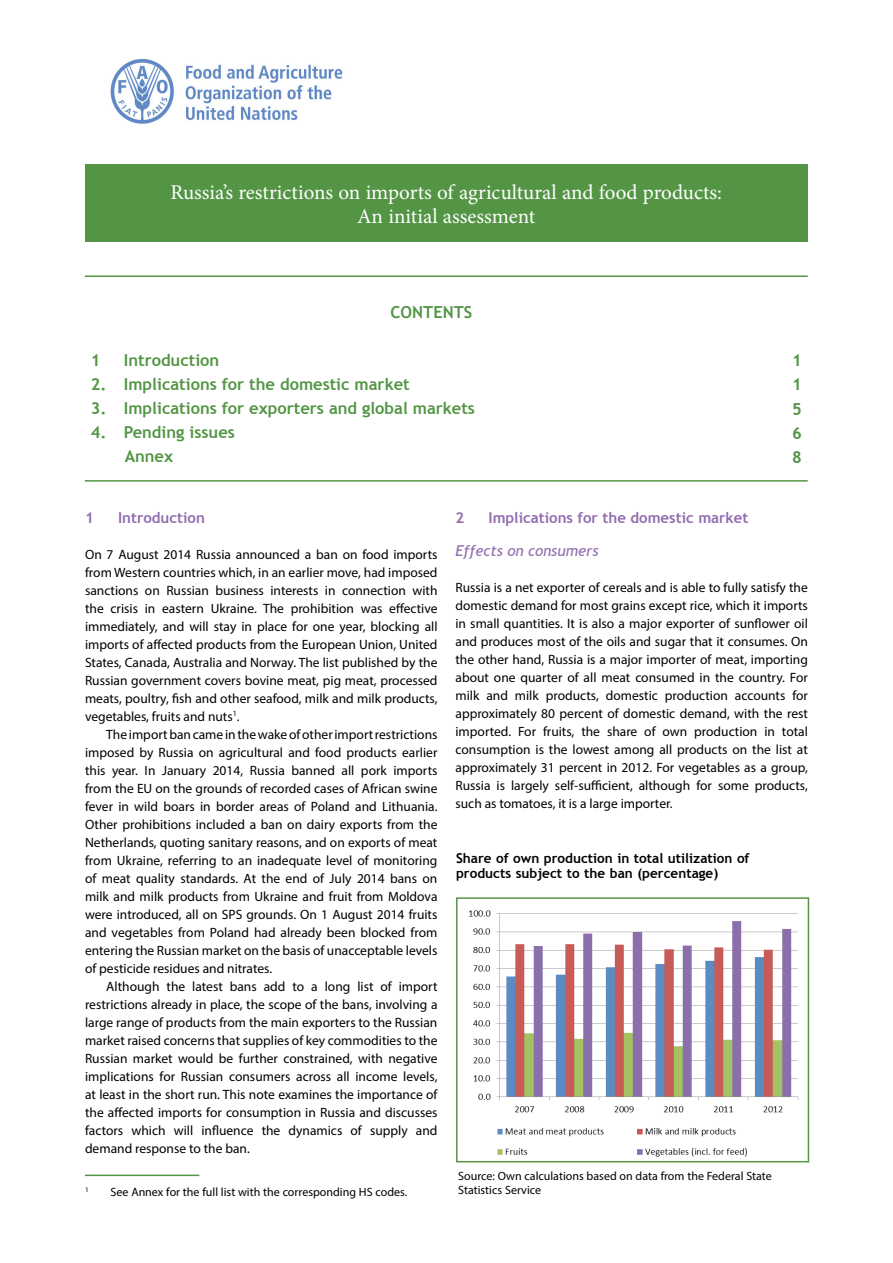
<style>
.page{position:relative;width:893px;height:1263px;background:#fff}
.page>*{position:absolute;margin:0;border:0;box-sizing:border-box;transform-origin:0 0}
.t1{font:21px/24px "Minion Pro";color:#fff;text-align:center}
.t2{font:700 16.5px/24px "Trebuchet MS";color:#539545}
.t3{font:700 15px "Trebuchet MS";color:#916caf}
.t4{font:italic 15px "Trebuchet MS";color:#916caf}
.t5{font:13.5px/18px "Myriad Pro";color:#000;text-align:justify}
.t6{font:700 13.5px/15px "Trebuchet MS";color:#000}
.t7{font:12px/13.5px "Myriad Pro";color:#000}
.t8{font:7.05px "Myriad Pro";color:#000}
</style>
<div class="page">
<img style="left:110px;top:58px;width:233px;height:66px">
<div style="left:85px;top:164px;width:723px;height:78px;background:#539545"></div>
<hr style="left:85px;top:275px;width:693px;height:2px;background:#539545">
<hr style="left:778px;top:275px;width:30px;height:2px;background:#539545">
<hr style="left:85px;top:480px;width:693px;height:2px;background:#539545">
<hr style="left:778px;top:480px;width:30px;height:2px;background:#539545">
<img style="left:469px;top:910px;width:330px;height:247px">
<div style="left:456px;top:897px;width:353px;height:265px;border:2px solid #539545"></div>
<hr style="left:85px;top:1174px;width:114px;height:2px;background:#539545">
<h1 class="t1" style="left:171px;top:180px;width:553px">Russia’s restrictions on imports of agricultural and food products:<br>An initial assessment</h1>
<p class="t2" style="left:390px;top:301px;width:83px">CONTENTS</p>
<p class="t2" style="left:91px;top:349px;width:11px">1</p>
<p class="t2" style="left:124px;top:349px;width:97px">Introduction</p>
<p class="t2" style="left:91px;top:373px;width:320px">2. Implications for the domestic market</p>
<p class="t2" style="left:91px;top:397px;width:386px">3. Implications for exporters and global markets</p>
<p class="t2" style="left:125px;top:421px;width:112px;text-indent:-34px">4. Pending issues<br>Annex</p>
<p class="t2" style="left:792px;top:349px;width:11px;text-align:justify">1<br>1<br>5<br>6<br>8</p>
<p class="t3" style="left:85px;top:508px;width:10px">1</p>
<p class="t3" style="left:118px;top:508px;width:88px">Introduction</p>
<p class="t5" style="left:85px;top:545px;width:354px">On 7 August 2014 Russia announced a ban on food imports from Western countries which, in an earlier move, had imposed sanctions on Russian business interests in connection with the crisis in eastern Ukraine. The prohibition was effective immediately, and will stay in place for one year, blocking all imports of affected products from the European Union, United States, Canada, Australia and Norway. The list published by the Russian government covers bovine meat, pig meat, processed meats, poultry, fish and other seafood, milk and milk products, vegetables, fruits and nuts<sup>1</sup>.</p>
<p class="t5" style="left:85px;top:725px;width:354px;text-indent:21px">The import ban came in the wake of other import restrictions imposed by Russia on agricultural and food products earlier this year. In January 2014, Russia banned all pork imports from the EU on the grounds of recorded cases of African swine fever in wild boars in border areas of Poland and Lithuania.<br>Other prohibitions included a ban on dairy exports from the Netherlands, quoting sanitary reasons, and on exports of meat from Ukraine, referring to an inadequate level of monitoring of meat quality standards. At the end of July 2014 bans on milk and milk products from Ukraine and fruit from Moldova were introduced, all on SPS grounds. On 1 August 2014 fruits and vegetables from Poland had already been blocked from entering the Russian market on the basis of unacceptable levels of pesticide residues and nitrates.</p>
<p class="t5" style="left:85px;top:977px;width:354px;text-indent:21px">Although the latest bans add to a long list of import restrictions already in place, the scope of the bans, involving a large range of products from the main exporters to the Russian market raised concerns that supplies of key commodities to the Russian market would be further constrained, with negative implications for Russian consumers across all income levels, at least in the short run. This note examines the importance of the affected imports for consumption in Russia and discusses factors which will influence the dynamics of supply and demand response to the ban.</p>
<p class="t8" style="left:85px;top:1185px;width:5px">1</p>
<p class="t7" style="left:111px;top:1185px;width:298px">See Annex for the full list with the corresponding HS codes.</p>
<p class="t3" style="left:455px;top:508px;width:10px">2</p>
<p class="t3" style="left:488px;top:508px;width:261px">Implications for the domestic market</p>
<p class="t4" style="left:455px;top:541px;width:145px">Effects on consumers</p>
<p class="t5" style="left:455px;top:578px;width:354px">Russia is a net exporter of cereals and is able to fully satisfy the domestic demand for most grains except rice, which it imports in small quantities. It is also a major exporter of sunflower oil and produces most of the oils and sugar that it consumes. On the other hand, Russia is a major importer of meat, importing about one quarter of all meat consumed in the country. For milk and milk products, domestic production accounts for approximately 80 percent of domestic demand, with the rest imported. For fruits, the share of own production in total consumption is the lowest among all products on the list at approximately 31 percent in 2012. For vegetables as a group, Russia is largely self-sufficient, although for some products, such as tomatoes, it is a large importer.</p>
<p class="t6" style="left:456px;top:851px;width:295px">Share of own production in total utilization of products subject to the ban (percentage)</p>
<p class="t7" style="left:458px;top:1169px;width:315px">Source: Own calculations based on data from the Federal State<br>Statistics Service</p>
</div>
